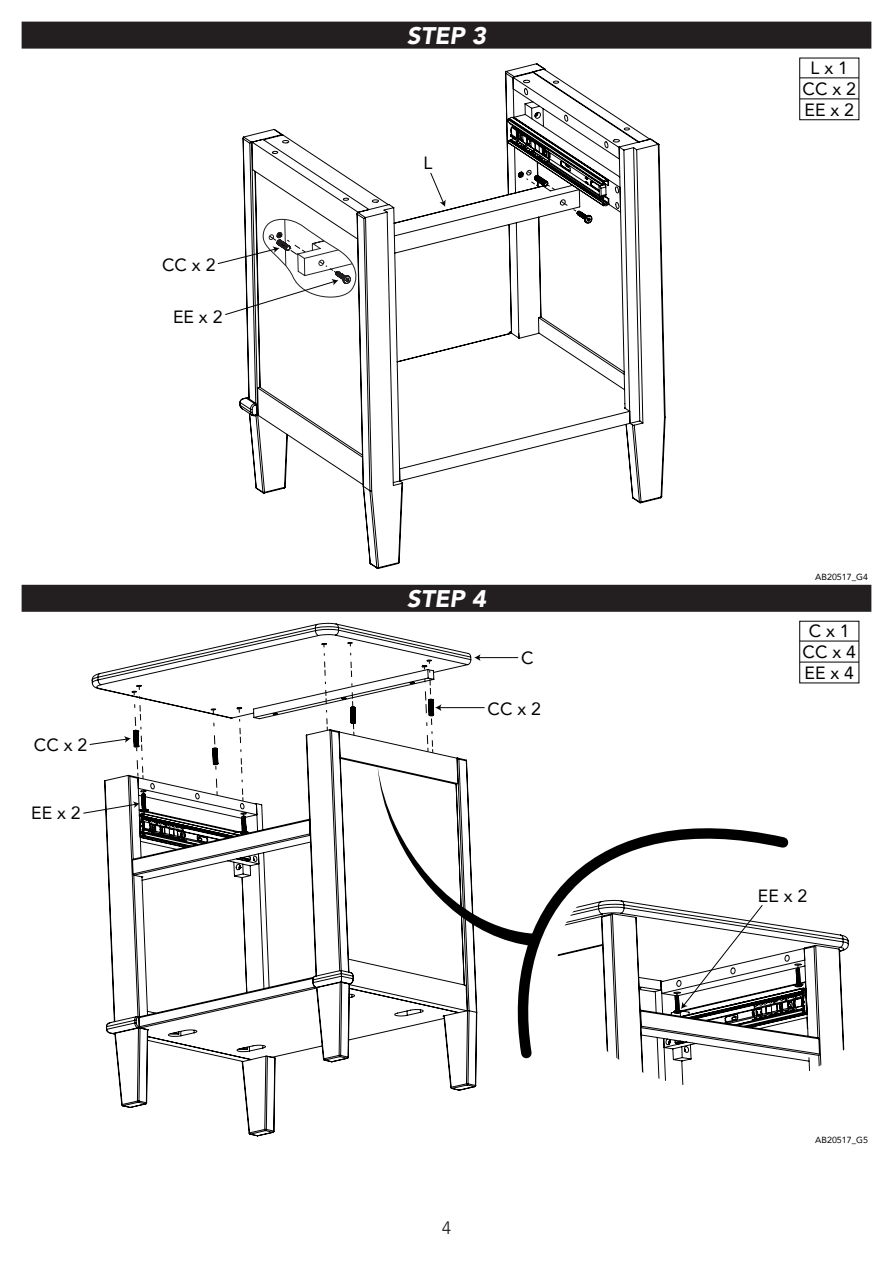
<style>
.page{position:relative;width:893px;height:1263px;background:#fff}
.page>*{position:absolute;margin:0;border:0;box-sizing:border-box;transform-origin:0 0}
.t1{font:italic 900 24px "Avenir";color:#fff}
.t2{font:18px "Avenir";color:#231f20;scale:.95 1}
.t3{font:17.7px/21.3px "Avenir";color:#000;text-align:center}
.t4{font:8.85px "Avenir";color:#000}
</style>
<div class="page">
<div style="left:22px;top:22px;width:849px;height:26px;background:#231f20"></div>
<div style="left:22px;top:22px;width:849px;height:27px;border:2px solid #231f20"></div>
<div style="left:22px;top:585px;width:849px;height:26px;background:#231f20"></div>
<div style="left:22px;top:585px;width:849px;height:27px;border:2px solid #231f20"></div>
<hr style="left:22px;top:51px;width:849px;height:1px;background:#000">
<hr style="left:22px;top:51px;width:1px;height:531px;background:#000">
<hr style="left:892px;top:51px;width:1px;height:531px;background:#000">
<hr style="left:800px;top:77px;width:59px;height:1px;background:#000">
<hr style="left:800px;top:99px;width:59px;height:1px;background:#000">
<svg style="left:239px;top:63px;width:427px;height:506px"></svg>
<svg style="left:560px;top:200px;width:20px;height:14px"></svg>
<svg style="left:519px;top:171px;width:37px;height:20px"></svg>
<svg style="left:217px;top:219px;width:143px;height:96px"></svg>
<svg style="left:430px;top:172px;width:16px;height:35px"></svg>
<hr style="left:800px;top:641px;width:59px;height:1px;background:#000">
<hr style="left:800px;top:662px;width:59px;height:1px;background:#000">
<hr style="left:440px;top:707px;width:44px;height:1px;background:#000">
<svg style="left:83px;top:811px;width:8px;height:3px"></svg>
<hr style="left:479px;top:657px;width:39px;height:1px;background:#000">
<svg style="left:477px;top:654px;width:3px;height:7px"></svg>
<hr style="left:22px;top:614px;width:849px;height:1px;background:#000">
<hr style="left:22px;top:614px;width:1px;height:531px;background:#000">
<hr style="left:22px;top:1262px;width:849px;height:1px;background:#000">
<hr style="left:892px;top:614px;width:1px;height:531px;background:#000">
<svg style="left:517px;top:828px;width:272px;height:231px"></svg>
<svg style="left:477px;top:828px;width:59px;height:118px"></svg>
<svg style="left:91px;top:622px;width:386px;height:515px"></svg>
<svg style="left:213px;top:722px;width:5px;height:73px"></svg>
<svg style="left:350px;top:652px;width:4px;height:83px"></svg>
<svg style="left:323px;top:644px;width:5px;height:86px"></svg>
<svg style="left:424px;top:660px;width:17px;height:93px"></svg>
<svg style="left:89px;top:686px;width:55px;height:93px"></svg>
<svg style="left:239px;top:709px;width:5px;height:92px"></svg>
<svg style="left:557px;top:900px;width:292px;height:185px"></svg>
<svg style="left:673px;top:904px;width:90px;height:110px"></svg>
<svg style="left:794px;top:964px;width:9px;height:23px"></svg>
<p class="t3" style="left:162px;top:253px;width:55px">CC x 2</p>
<p class="t3" style="left:173px;top:305px;width:51px">EE x 2</p>
<p class="t3" style="left:34px;top:733px;width:55px">CC x 2</p>
<p class="t3" style="left:31px;top:802px;width:51px">EE x 2</p>
<p class="t1" style="left:407px;top:16px;width:81px">STEP 3</p>
<p class="t3" style="left:424px;top:152px;width:10px">L</p>
<p class="t1" style="left:407px;top:579px;width:81px">STEP 4</p>
<p class="t3" style="left:521px;top:646px;width:14px">C</p>
<p class="t3" style="left:488px;top:697px;width:55px">CC x 2</p>
<p class="t2" style="left:442px;top:1217px;width:12px">4</p>
<p class="t3" style="left:803px;top:56px;width:55px">L x 1<br>CC x 2<br>EE x 2</p>
<p class="t4" style="left:815px;top:569px;width:54px">AB20517_G4</p>
<p class="t3" style="left:803px;top:620px;width:55px">C x 1<br>CC x 4<br>EE x 4</p>
<p class="t3" style="left:758px;top:885px;width:51px">EE x 2</p>
<p class="t4" style="left:815px;top:1133px;width:54px">AB20517_G5</p>
</div>
